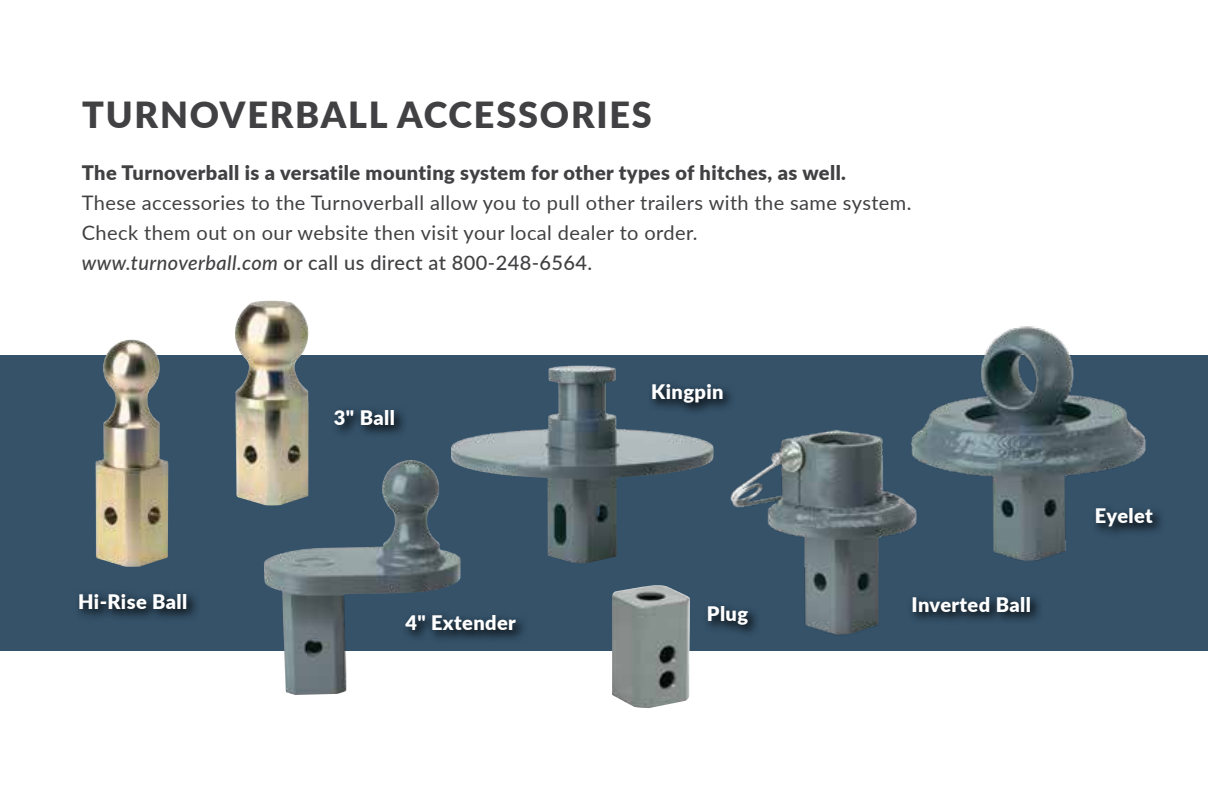
<style>
.page{position:relative;width:1224px;height:792px;background:#fff}
.page>*{position:absolute;margin:0;border:0;box-sizing:border-box;transform-origin:0 0}
.t1{font:900 36px "Lato";letter-spacing:.05em;color:#414042}
.t2{font:20px/30px "Lato";letter-spacing:.02em;color:#414042}
.t3{font:900 20px "Lato";letter-spacing:.02em;color:#414042}
.t4{font:900 20px "Lato";letter-spacing:.02em;color:#fff}
.s1{font-weight:500;font-style:italic}
.s2{font-weight:500}
</style>
<div class="page">
<div style="left:0;top:356px;width:1208px;height:295px;background:#355269"></div>
<img style="left:882px;top:326px;width:271px;height:235px">
<img style="left:730px;top:414px;width:206px;height:221px">
<img style="left:451px;top:365px;width:263px;height:198px">
<img style="left:264px;top:460px;width:197px;height:235px">
<img style="left:612px;top:585px;width:78px;height:123px">
<img style="left:95px;top:339px;width:73px;height:228px">
<img style="left:235px;top:300px;width:74px;height:206px">
<svg style="left:1091px;top:503px;width:62px;height:37px"></svg>
<svg style="left:908px;top:592px;width:132px;height:34px"></svg>
<svg style="left:648px;top:379px;width:88px;height:38px"></svg>
<svg style="left:401px;top:611px;width:123px;height:33px"></svg>
<svg style="left:706px;top:601px;width:55px;height:34px"></svg>
<svg style="left:78px;top:593px;width:119px;height:25px"></svg>
<svg style="left:336px;top:410px;width:68px;height:24px"></svg>
<img style="left:1153px;top:355px;width:55px;height:176px">
<h1 class="t1" style="left:82px;top:88px;width:571px">TURNOVERBALL ACCESSORIES</h1>
<p class="t3" style="left:82px;top:158px;width:766px">The Turnoverball is a versatile mounting system for other types of hitches, as well.</p>
<p class="t2" style="left:82px;top:187px;width:831px">These accessories to the Turnoverball allow you to pull other trailers with the same system.<br>Check them out on our website then visit your local dealer to order.<br><span class="s1">www.turnoverball.com</span> <span class="s2">or call us direct at 800-248-6564.</span></p>
<p class="t4" style="left:78px;top:586px;width:111px">Hi-Rise Ball</p>
<p class="t4" style="left:334px;top:403px;width:62px">3" Ball</p>
<p class="t4" style="left:651px;top:377px;width:74px">Kingpin</p>
<p class="t4" style="left:405px;top:608px;width:112px">4" Extender</p>
<p class="t4" style="left:707px;top:599px;width:43px">Plug</p>
<p class="t4" style="left:912px;top:589px;width:121px">Inverted Ball</p>
<p class="t4" style="left:1095px;top:501px;width:59px">Eyelet</p>
</div>
